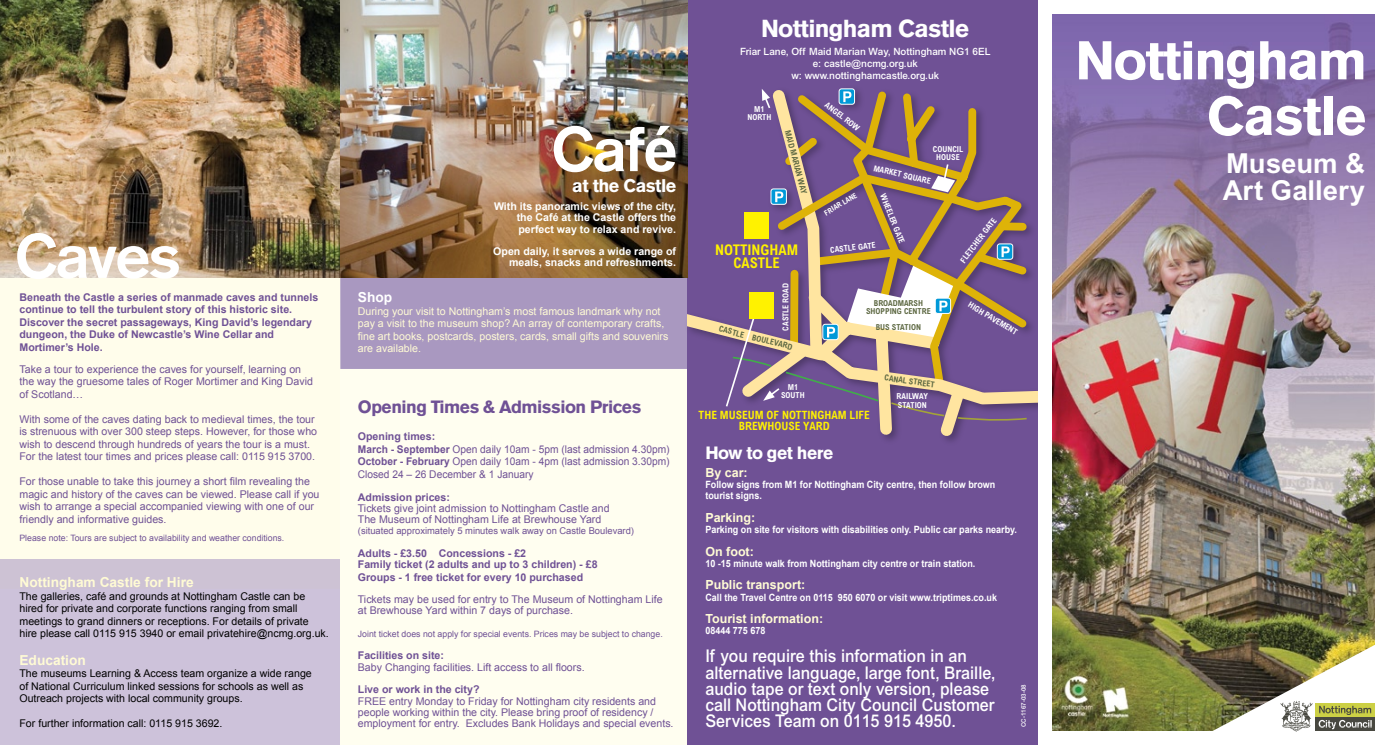
<style>
.page{position:relative;width:1389px;height:745px;background:#fff}
.page>*{position:absolute;margin:0;border:0;box-sizing:border-box;transform-origin:0 0}
.t1{font:700 62px "Akzidenz Grotesk";color:#fff}
.t2{font:700 61.62px "Akzidenz Grotesk";letter-spacing:-.02em;color:#fff}
.t3{font:900 53.5px/55.5px "Akzidenz Grotesk";letter-spacing:-.03em;color:#fff;text-align:right}
.t4{font:700 27.5px/27.5px "Arial";color:#fff}
.t5{font:900 24.12px "Akzidenz Grotesk";letter-spacing:-.03em;color:#fff}
.t6{font:900 18px "Akzidenz Grotesk";letter-spacing:-.03em;color:#fff}
.t7{font:500 17.5px/16.2px "Arial";color:#fff;scale:.93 1}
.t8{font:900 17.5px "Akzidenz Grotesk";letter-spacing:-.03em;color:#6f5195}
.t9{font:900 17.5px "Akzidenz Grotesk";letter-spacing:-.03em;color:#fff}
.t10{font:700 condensed 14.75px/13.1px "Arial";color:#fff200;text-align:center}
.t11{font:700 13.75px "Arial";color:#fffbd5}
.t12{font:700 13.75px "Arial";color:#fff}
.t13{font:700 12.5px "Arial";color:#fffbd5}
.t14{font:700 condensed 11.38px/11.4px "Arial";color:#fff200;text-align:center}
.t15{font:10.62px/12.5px "Arial";color:#6f5195}
.t16{font:10.62px/12.5px "Arial";color:#000}
.t17{font:700 10.62px/12.5px "Arial";color:#6f5195}
.t18{font:10.62px/12.5px "Arial";color:#fffbd5}
.t19{font:10.62px/12.5px "Arial";color:#6f5195;scale:.96 1}
.t20{font:700 10.62px/11.2px "Arial";color:#fff;text-align:justify}
.t21{font:700 10px/11.2px "Arial";color:#fff;scale:.9 1}
.t22{font:500 10px/12px "Arial";color:#fff;text-align:center}
.t23{font:9.38px "Arial";color:#6f5195}
.t24{font:8.75px "Arial";color:#6f5195}
.t25{font:700 condensed 8.12px/8.1px "Arial";color:#fff;text-align:center}
.t26{font:700 condensed 8.12px/8.1px "Arial";color:#5d6842;text-align:center}
.t27{font:700 condensed 7.38px "Arial";color:#fff}
.t28{font:500 6.25px "Arial";color:#fff}
.s1{font-family:"Arial"}
.s2{font-weight:700}
</style>
<div class="page">
<div style="left:0;top:277px;width:344px;height:311px;background:#fffdeb"></div>
<div style="left:340px;top:0;width:347px;height:744px;background:#fffef0"></div>
<div style="left:340px;top:276px;width:354px;height:93px;background:#a998c0"></div>
<div style="left:0;top:558px;width:340px;height:186px;background:#cdc2da"></div>
<img style="left:0;top:0;width:688px;height:278px">
<div style="left:688px;top:0;width:350px;height:744px;background:#6f5195"></div>
<div style="left:683px;top:84px;width:376px;height:363px;background:#000;opacity:.29"></div>
<svg style="left:688px;top:88px;width:350px;height:356px"></svg>
<div style="left:745px;top:212px;width:24px;height:27px;background:#fff200"></div>
<div style="left:749px;top:291px;width:25px;height:27px;background:#fff200"></div>
<div style="left:1038px;top:0;width:351px;height:744px;background:#fff"></div>
<img style="left:1052px;top:14px;width:323px;height:716px">
<img style="left:1165px;top:632px;width:210px;height:100px">
<h2 class="t2" style="left:15px;top:220px;width:167px">Caves</h2>
<p class="t17" style="left:19px;top:290px;width:300px">Beneath the Castle a series of manmade caves and tunnels continue to tell the turbulent story of this historic site.<br>Discover the secret passageways, King David’s legendary dungeon, the Duke of Newcastle’s Wine Cellar and Mortimer’s Hole.</p>
<p class="t15" style="left:19px;top:362px;width:295px">Take a tour to experience the caves for yourself, learning on the way the gruesome tales of Roger Mortimer and King David of Scotland…</p>
<p class="t15" style="left:19px;top:412px;width:299px">With some of the caves dating back to medieval times, the tour is strenuous with over 300 steep steps. However, for those who wish to descend through hundreds of years the tour is a must.<br>For the latest tour times and prices please call: 0115 915 3700.</p>
<p class="t15" style="left:19px;top:475px;width:301px">For those unable to take this journey a short film revealing the magic and history of the caves can be viewed. Please call if you wish to arrange a special accompanied viewing with one of our friendly and informative guides.</p>
<p class="t24" style="left:19px;top:533px;width:266px">Please note: Tours are subject to availability and weather conditions.</p>
<p class="t11" style="left:19px;top:574px;width:176px">Nottingham Castle for Hire</p>
<p class="t16" style="left:19px;top:589px;width:311px">The galleries, café and grounds at Nottingham Castle can be hired for private and corporate functions ranging from small meetings to grand dinners or receptions. For details of private hire please call 0115 915 3940 or email privatehire@ncmg.org.uk.</p>
<p class="t11" style="left:19px;top:651px;width:68px">Education</p>
<p class="t16" style="left:19px;top:666px;width:294px">The museums Learning &amp; Access team organize a wide range of National Curriculum linked sessions for schools as well as<br>Outreach projects with local community groups.</p>
<p class="t16" style="left:19px;top:716px;width:204px">For further information call: 0115 915 3692.</p>
<h1 class="t1" style="left:551px;top:112px;width:128px">Caf<span class="s1">é</span></h1>
<h3 class="t6" style="left:572px;top:175px;width:106px">at the Castle</h3>
<p class="t20" style="left:517px;top:201px;width:161px;text-indent:-23px">With its panoramic views of the city, the Café at the Castle offers the perfect way to relax and revive.</p>
<p class="t20" style="left:493px;top:246px;width:184px;text-align:right">Open daily, it serves a wide range of meals, snacks and refreshments.</p>
<p class="t12" style="left:358px;top:289px;width:36px">Shop</p>
<p class="t18" style="left:358px;top:305px;width:312px">During your visit to Nottingham’s most famous landmark why not pay a visit to the museum shop? An array of contemporary crafts, fine art books, postcards, posters, cards, small gifts and souvenirs are available.</p>
<h3 class="t8" style="left:358px;top:396px;width:285px">Opening Times &amp; Admission Prices</h3>
<p class="t19" style="left:358px;top:430px;width:326px"><span class="s2">Opening times:<br>March - September</span> Open daily 10am - 5pm (last admission 4.30pm)<br><span class="s2">October - February</span> Open daily 10am - 4pm (last admission 3.30pm)<br>Closed 24 – 26 December &amp; 1 January</p>
<p class="t17" style="left:358px;top:490px;width:94px">Admission prices:</p>
<p class="t15" style="left:358px;top:502px;width:253px;line-height:11.2px">Tickets give joint admission to Nottingham Castle and<br>The Museum of Nottingham Life at Brewhouse Yard</p>
<p class="t23" style="left:358px;top:525px;width:278px">(situated approximately 5 minutes walk away on Castle Boulevard)</p>
<p class="t17" style="left:358px;top:547px;width:241px;line-height:11.2px">Adults - £3.50 Concessions - £2<br>Family ticket (2 adults and up to 3 children) - £8</p>
<p class="t17" style="left:358px;top:570px;width:227px">Groups - 1 free ticket for every 10 purchased</p>
<p class="t15" style="left:358px;top:593px;width:306px;line-height:11.2px">Tickets may be used for entry to The Museum of Nottingham Life at Brewhouse Yard within 7 days of purchase.</p>
<p class="t24" style="left:358px;top:628px;width:306px">Joint ticket does not apply for special events. Prices may be subject to change.</p>
<p class="t17" style="left:358px;top:649px;width:88px">Facilities on site:</p>
<p class="t15" style="left:358px;top:660px;width:228px">Baby Changing facilities. Lift access to all floors.</p>
<p class="t17" style="left:358px;top:682px;width:123px">Live or work in the city?</p>
<p class="t15" style="left:358px;top:694px;width:317px;line-height:11.2px">FREE entry Monday to Friday for Nottingham city residents and people working within the city. Please bring proof of residency / employment for entry. Excludes Bank Holidays and special events.</p>
<h3 class="t5" style="left:761px;top:14px;width:210px">Nottingham Castle</h3>
<p class="t22" style="left:740px;top:45px;width:252px">Friar Lane, Off Maid Marian Way, Nottingham NG1 6EL e: castle@ncmg.org.uk<br>w: www.nottinghamcastle.org.uk</p>
<p class="t25" style="left:747px;top:105px;width:25px">M1<br>NORTH</p>
<p class="t26" style="left:791px;top:129px;width:67px;rotate:75deg">MAID MARIAN WAY</p>
<h3 class="t10" style="left:715px;top:242px;width:85px">NOTTINGHAM<br>CASTLE</h3>
<p class="t25" style="left:782px;top:330px;width:49px;rotate:-90deg">CASTLE ROAD</p>
<p class="t26" style="left:720px;top:324px;width:77px;rotate:14deg">CASTLE BOULEVARD</p>
<p class="t25" style="left:781px;top:382px;width:25px">M1<br>SOUTH</p>
<p class="t25" style="left:829px;top:100px;width:43px;rotate:38deg">ANGEL ROW</p>
<p class="t25" style="left:933px;top:145px;width:32px">COUNCIL<br>HOUSE</p>
<p class="t25" style="left:875px;top:164px;width:60px;rotate:13deg">MARKET SQUARE</p>
<p class="t27" style="left:823px;top:210px;width:38px;rotate:-31deg">FRIAR LANE</p>
<p class="t25" style="left:886px;top:193px;width:54px;rotate:68deg">WHEELER GATE</p>
<p class="t25" style="left:830px;top:246px;width:47px;rotate:-6deg">CASTLE GATE</p>
<p class="t26" style="left:866px;top:298px;width:66px">BROADMARSH<br>SHOPPING CENTRE</p>
<p class="t26" style="left:876px;top:323px;width:47px">BUS STATION</p>
<p class="t26" style="left:885px;top:373px;width:52px;rotate:8deg">CANAL STREET</p>
<p class="t25" style="left:897px;top:392px;width:33px;text-align:left">RAILWAY<br>STATION</p>
<p class="t25" style="left:959px;top:259px;width:56px;rotate:-53deg">FLETCHER GATE</p>
<p class="t25" style="left:971px;top:300px;width:58px;rotate:31deg">HIGH PAVEMENT</p>
<p class="t14" style="left:699px;top:409px;width:173px">THE MUSEUM OF NOTTINGHAM LIFE<br>BREWHOUSE YARD</p>
<h3 class="t9" style="left:705px;top:442px;width:130px">How to get here</h3>
<p class="t13" style="left:705px;top:465px;width:44px">By car:</p>
<p class="t21" style="left:705px;top:478px;width:324px">Follow signs from M1 for Nottingham City centre, then follow brown tourist signs.</p>
<p class="t13" style="left:705px;top:510px;width:52px">Parking:</p>
<p class="t21" style="left:705px;top:523px;width:348px">Parking on site for visitors with disabilities only. Public car parks nearby.</p>
<p class="t13" style="left:705px;top:544px;width:50px">On foot:</p>
<p class="t21" style="left:705px;top:557px;width:302px">10 -15 minute walk from Nottingham city centre or train station.</p>
<p class="t13" style="left:705px;top:577px;width:102px">Public transport:</p>
<p class="t21" style="left:705px;top:591px;width:326px">Call the Travel Centre on 0115 950 6070 or visit www.triptimes.co.uk</p>
<p class="t13" style="left:705px;top:611px;width:119px">Tourist information:</p>
<p class="t21" style="left:705px;top:625px;width:68px">08444 775 678</p>
<h3 class="t7" style="left:705px;top:647px;width:313px">If you require this information in an alternative language, large font, Braille, audio tape or text only version, please call Nottingham City Council Customer Services Team on 0115 915 4950.</h3>
<p class="t28" style="left:1020px;top:726px;width:44px;rotate:-90deg">CC-1167-03-08</p>
<h3 class="t3" style="left:1075px;top:32px;width:293px">Nottingham<br>Castle</h3>
<h3 class="t4" style="left:1223px;top:149px;width:144px">Museum &amp;<br>Art Gallery</h3>
</div>
